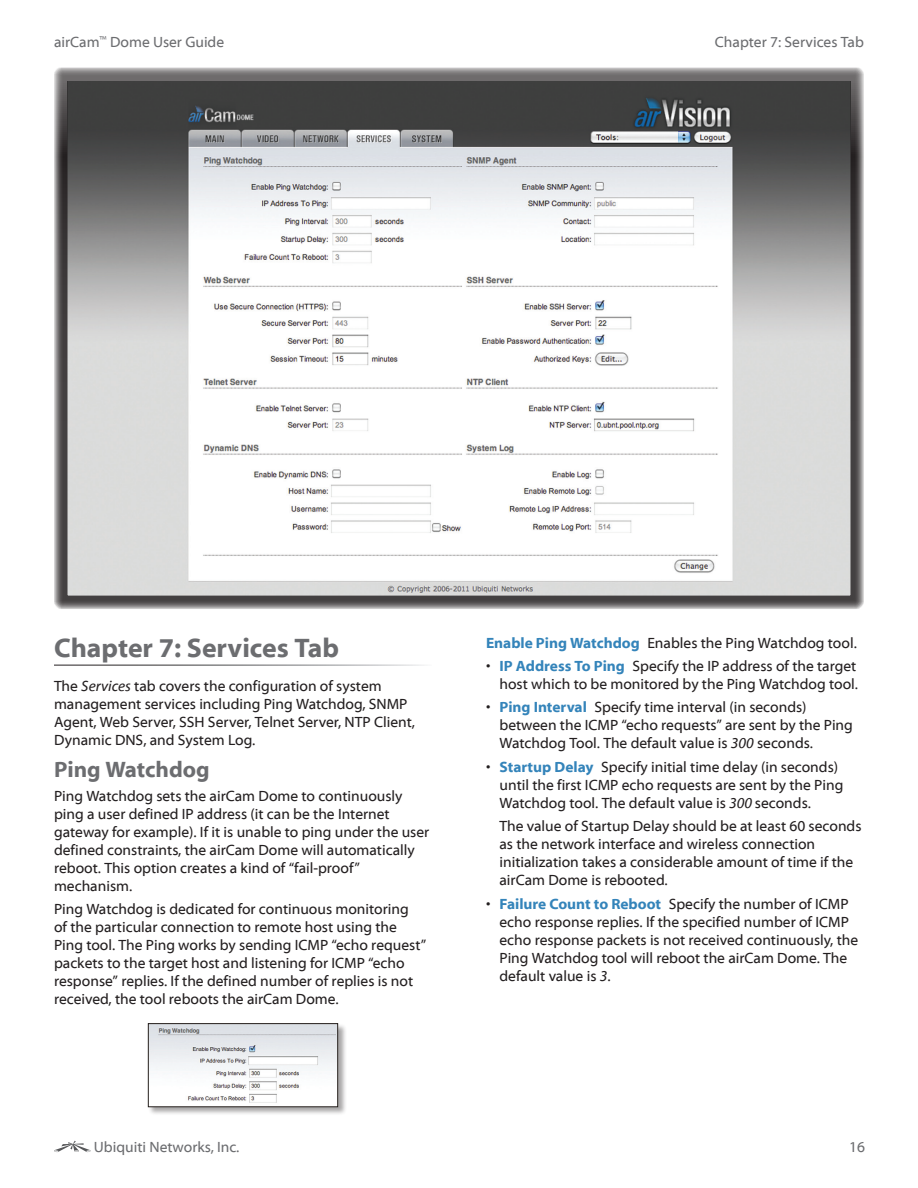
<style>
.page{position:relative;width:918px;height:1188px;background:#fff}
.page>*{position:absolute;margin:0;border:0;box-sizing:border-box;transform-origin:0 0}
.t1{font:700 27px "Myriad Web Pro";color:#6c6d70}
.t2{font:700 22.5px "Myriad Web Pro";color:#6c6d70}
.t3{font:15px/18px "Myriad Web Pro";color:#231f20}
.t4{font:15px "Myriad Web Pro";color:#6c6d70}
.s1{font-style:italic}
.s2{font-weight:700;color:#3484ba}
</style>
<div class="page">
<svg style="left:54px;top:1141px;width:37px;height:11px"></svg>
<div style="left:148px;top:1023px;width:199px;height:93px;background:#231f20;opacity:.4"></div>
<img style="left:150px;top:1025px;width:186px;height:80px">
<div style="left:148px;top:1023px;width:190px;height:84px;border:1px solid #241e1b"></div>
<svg style="left:54px;top:67px;width:810px;height:542px"></svg>
<p class="t4" style="left:54px;top:33px;width:172px">airCam<sup>™</sup> Dome User Guide</p>
<p class="t4" style="left:715px;top:33px;width:151px">Chapter 7: Services Tab</p>
<h1 class="t1" style="left:54px;top:633px;width:287px">Chapter 7: Services Tab</h1>
<p class="t3" style="left:54px;top:677px;width:363px">The <span class="s1">Services</span> tab covers the configuration of system management services including Ping Watchdog, SNMP Agent, Web Server, SSH Server, Telnet Server, NTP Client, Dynamic DNS, and System Log.</p>
<h2 class="t2" style="left:54px;top:757px;width:157px">Ping Watchdog</h2>
<p class="t3" style="left:54px;top:787px;width:377px">Ping Watchdog sets the airCam Dome to continuously ping a user defined IP address (it can be the Internet gateway for example). If it is unable to ping under the user defined constraints, the airCam Dome will automatically reboot. This option creates a kind of “fail-proof” mechanism.</p>
<p class="t3" style="left:54px;top:900px;width:374px">Ping Watchdog is dedicated for continuous monitoring<br>of the particular connection to remote host using the Ping tool. The Ping works by sending ICMP “echo request” packets to the target host and listening for ICMP “echo response” replies. If the defined number of replies is not received, the tool reboots the airCam Dome.</p>
<p class="t4" style="left:94px;top:1139px;width:147px">Ubiquiti Networks, Inc.</p>
<p class="t3" style="left:486px;top:634px;width:372px"><span class="s2">Enable Ping Watchdog</span> Enables the Ping Watchdog tool.</p>
<p class="t3" style="left:486px;top:657px;width:374px;text-align:right">• <span class="s2">IP Address To Ping</span> Specify the IP address of the target host which to be monitored by the Ping Watchdog tool.</p>
<p class="t3" style="left:500px;top:699px;width:355px;text-indent:-14px">• <span class="s2">Ping Interval</span> Specify time interval (in seconds) between the ICMP “echo requests” are sent by the Ping<br>Watchdog Tool. The default value is <span class="s1">300</span> seconds.</p>
<p class="t3" style="left:500px;top:758px;width:345px;text-indent:-14px">• <span class="s2">Startup Delay</span> Specify initial time delay (in seconds) until the first ICMP echo requests are sent by the Ping<br>Watchdog tool. The default value is <span class="s1">300</span> seconds.</p>
<p class="t3" style="left:500px;top:817px;width:364px">The value of Startup Delay should be at least 60 seconds as the network interface and wireless connection initialization takes a considerable amount of time if the airCam Dome is rebooted.</p>
<p class="t3" style="left:500px;top:895px;width:360px;text-indent:-14px">• <span class="s2">Failure Count to Reboot</span> Specify the number of ICMP echo response replies. If the specified number of ICMP echo response packets is not received continuously, the Ping Watchdog tool will reboot the airCam Dome. The default value is <span class="s1">3</span>.</p>
<p class="t4" style="left:849px;top:1139px;width:17px">16</p>
</div>
